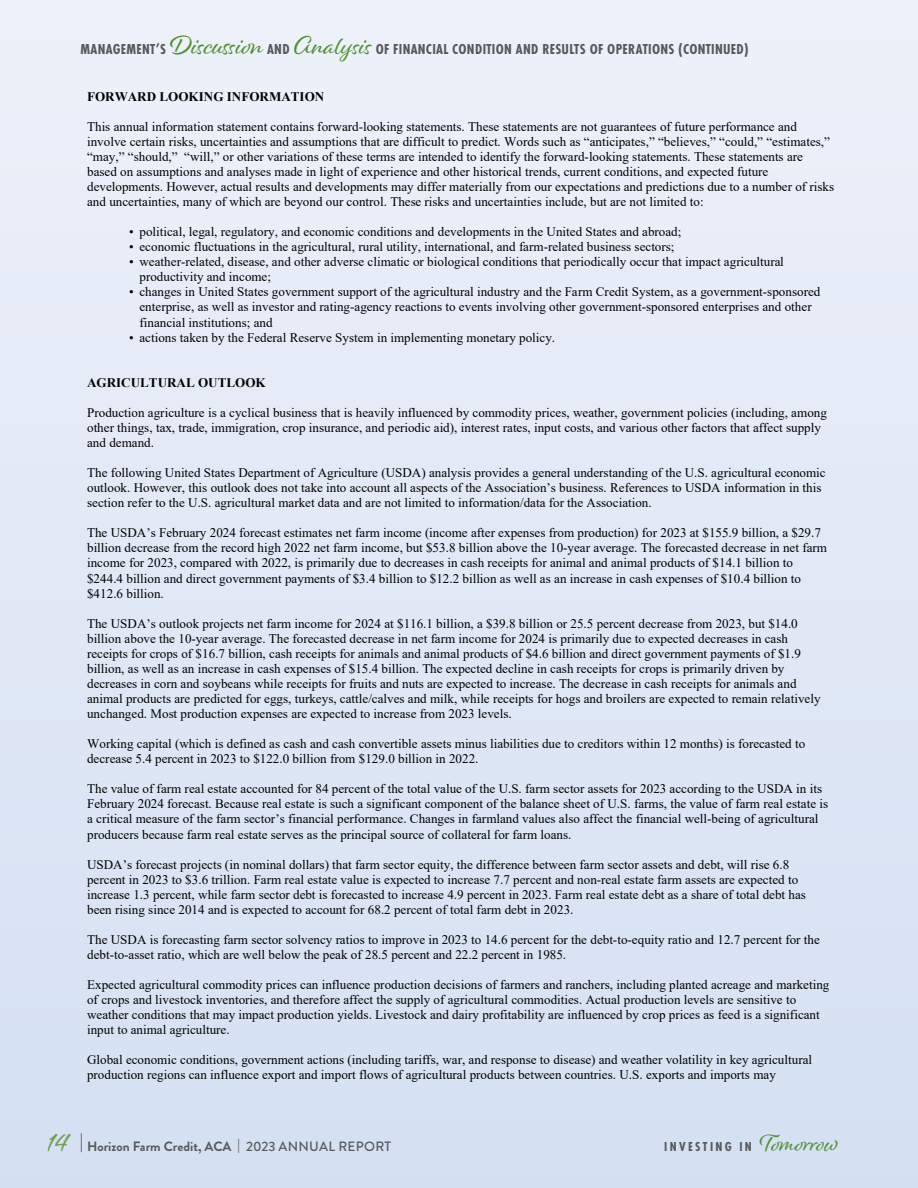
<style>
.page{position:relative;width:918px;height:1188px;background:#e1e8f6}
.page>*{position:absolute;margin:0;border:0;box-sizing:border-box;transform-origin:0 0}
.t1{font:30px "Alisha";color:#70a153}
.t2{font:700 15px "Futura PT Cond";letter-spacing:.02em;color:#58595b}
.t3{font:700 13.5px "Brandon Grotesque";color:#58595b}
.t4{font:700 13.5px "Futura PT Cond";letter-spacing:.18em;color:#58595b}
.t5{font:13.05px/15px "Times New Roman";color:#000}
.t6{font:700 13.05px "Times New Roman";color:#000}
.s1{font-family:"Alisha";font-weight:400;font-size:27px;color:#519136}
.s2{font-weight:500;font-size:18px}
.s3{font-weight:500}
.s4{font-family:"Alisha";font-weight:400;font-size:24px;color:#519136}
</style>
<div class="page">
<p class="t2" style="left:81px;top:40px;width:670px">MANAGEMENT’S <span class="s1">Discussion</span> AND <span class="s1">Analysis</span> OF FINANCIAL CONDITION AND RESULTS OF OPERATIONS (CONTINUED)</p>
<p class="t6" style="left:87px;top:87px;width:239px">FORWARD LOOKING INFORMATION</p>
<p class="t5" style="left:87px;top:119px;width:749px">This annual information statement contains forward-looking statements. These statements are not guarantees of future performance and involve certain risks, uncertainties and assumptions that are difficult to predict. Words such as “anticipates,” “believes,” “could,” “estimates,” “may,” “should,” “will,” or other variations of these terms are intended to identify the forward-looking statements. These statements are based on assumptions and analyses made in light of experience and other historical trends, current conditions, and expected future developments. However, actual results and developments may differ materially from our expectations and predictions due to a number of risks and uncertainties, many of which are beyond our control. These risks and uncertainties include, but are not limited to:</p>
<p class="t5" style="left:129px;top:224px;width:554px">• political, legal, regulatory, and economic conditions and developments in the United States and abroad;</p>
<p class="t5" style="left:129px;top:239px;width:547px">• economic fluctuations in the agricultural, rural utility, international, and farm-related business sectors;</p>
<p class="t5" style="left:139px;top:254px;width:646px;text-indent:-10px">• weather-related, disease, and other adverse climatic or biological conditions that periodically occur that impact agricultural productivity and income;</p>
<p class="t5" style="left:139px;top:284px;width:682px;text-indent:-10px">• changes in United States government support of the agricultural industry and the Farm Credit System, as a government-sponsored enterprise, as well as investor and rating-agency reactions to events involving other government-sponsored enterprises and other financial institutions; and</p>
<p class="t5" style="left:129px;top:329px;width:428px">• actions taken by the Federal Reserve System in implementing monetary policy.</p>
<p class="t6" style="left:87px;top:373px;width:180px">AGRICULTURAL OUTLOOK</p>
<p class="t5" style="left:87px;top:405px;width:741px">Production agriculture is a cyclical business that is heavily influenced by commodity prices, weather, government policies (including, among other things, tax, trade, immigration, crop insurance, and periodic aid), interest rates, input costs, and various other factors that affect supply and demand.</p>
<p class="t5" style="left:87px;top:465px;width:740px">The following United States Department of Agriculture (USDA) analysis provides a general understanding of the U.S. agricultural economic outlook. However, this outlook does not take into account all aspects of the Association’s business. References to USDA information in this section refer to the U.S. agricultural market data and are not limited to information/data for the Association.</p>
<p class="t5" style="left:87px;top:525px;width:741px">The USDA’s February 2024 forecast estimates net farm income (income after expenses from production) for 2023 at $155.9 billion, a $29.7 billion decrease from the record high 2022 net farm income, but $53.8 billion above the 10-year average. The forecasted decrease in net farm income for 2023, compared with 2022, is primarily due to decreases in cash receipts for animal and animal products of $14.1 billion to $244.4 billion and direct government payments of $3.4 billion to $12.2 billion as well as an increase in cash expenses of $10.4 billion to $412.6 billion.</p>
<p class="t5" style="left:87px;top:615px;width:735px">The USDA’s outlook projects net farm income for 2024 at $116.1 billion, a $39.8 billion or 25.5 percent decrease from 2023, but $14.0 billion above the 10-year average. The forecasted decrease in net farm income for 2024 is primarily due to expected decreases in cash receipts for crops of $16.7 billion, cash receipts for animals and animal products of $4.6 billion and direct government payments of $1.9 billion, as well as an increase in cash expenses of $15.4 billion. The expected decline in cash receipts for crops is primarily driven by decreases in corn and soybeans while receipts for fruits and nuts are expected to increase. The decrease in cash receipts for animals and animal products are predicted for eggs, turkeys, cattle/calves and milk, while receipts for hogs and broilers are expected to remain relatively unchanged. Most production expenses are expected to increase from 2023 levels.</p>
<p class="t5" style="left:87px;top:736px;width:720px">Working capital (which is defined as cash and cash convertible assets minus liabilities due to creditors within 12 months) is forecasted to decrease 5.4 percent in 2023 to $122.0 billion from $129.0 billion in 2022.</p>
<p class="t5" style="left:87px;top:781px;width:743px">The value of farm real estate accounted for 84 percent of the total value of the U.S. farm sector assets for 2023 according to the USDA in its February 2024 forecast. Because real estate is such a significant component of the balance sheet of U.S. farms, the value of farm real estate is a critical measure of the farm sector’s financial performance. Changes in farmland values also affect the financial well-being of agricultural producers because farm real estate serves as the principal source of collateral for farm loans.</p>
<p class="t5" style="left:87px;top:856px;width:720px">USDA’s forecast projects (in nominal dollars) that farm sector equity, the difference between farm sector assets and debt, will rise 6.8 percent in 2023 to $3.6 trillion. Farm real estate value is expected to increase 7.7 percent and non-real estate farm assets are expected to increase 1.3 percent, while farm sector debt is forecasted to increase 4.9 percent in 2023. Farm real estate debt as a share of total debt has been rising since 2014 and is expected to account for 68.2 percent of total farm debt in 2023.</p>
<p class="t5" style="left:87px;top:932px;width:734px">The USDA is forecasting farm sector solvency ratios to improve in 2023 to 14.6 percent for the debt-to-equity ratio and 12.7 percent for the debt-to-asset ratio, which are well below the peak of 28.5 percent and 22.2 percent in 1985.</p>
<p class="t5" style="left:87px;top:977px;width:744px">Expected agricultural commodity prices can influence production decisions of farmers and ranchers, including planted acreage and marketing of crops and livestock inventories, and therefore affect the supply of agricultural commodities. Actual production levels are sensitive to weather conditions that may impact production yields. Livestock and dairy profitability are influenced by crop prices as feed is a significant input to animal agriculture.</p>
<p class="t5" style="left:87px;top:1052px;width:727px">Global economic conditions, government actions (including tariffs, war, and response to disease) and weather volatility in key agricultural production regions can influence export and import flows of agricultural products between countries. U.S. exports and imports may</p>
<p class="t3" style="left:80px;top:1137px;width:313px"><span class="s2">|</span> Horizon Farm Credit, ACA <span class="s3">| 2023 ANNUAL REPORT</span></p>
<h1 class="t1" style="left:47px;top:1123px;width:24px">14</h1>
<p class="t4" style="left:664px;top:1139px;width:175px">INVESTING IN <span class="s4">Tomorrow</span></p>
</div>
